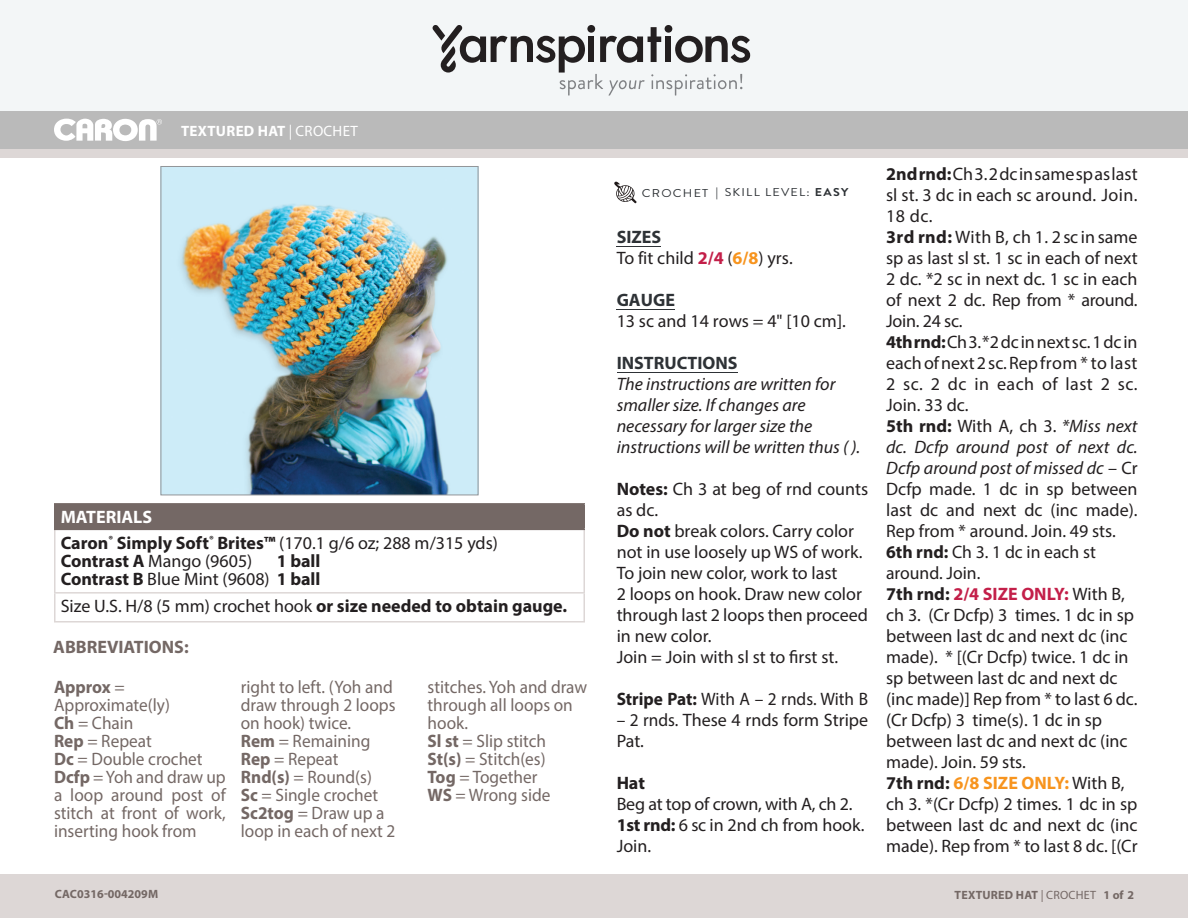
<style>
.page{position:relative;width:1188px;height:918px;background:#fff}
.page>*{position:absolute;margin:0;border:0;box-sizing:border-box;transform-origin:0 0}
.t1{font:18px/21px "Myriad Pro";color:#231f20}
.t2{font:18px/18px "Myriad Pro";color:#746865;scale:.96 1}
.t3{font:italic 18px/21px "Myriad Pro";color:#231f20}
.t4{font:18px/21px "Myriad Pro";color:#231f20;scale:.96 1}
.t5{font:700 18px/18px "Myriad Pro";color:#231f20;text-align:right}
.t6{font:700 18px "Myriad Pro";color:#746865}
.Pattern_Title{font:700 15px "Myriad Pro";letter-spacing:.02em;color:#fff}
.t7{font:700 12px "Myriad Pro";letter-spacing:.02em;color:#746865}
.t8{font:700 12px "Myriad Pro";color:#746865}
.t9{font:11.4px "Brandon Grotesque";letter-spacing:.1em;color:#2c3034;scale:1.1 1}
.s1{font-weight:400}
.s2{font-weight:700;color:#fff}
.s3{font-weight:700}
.s4{font-weight:700;color:#2e3236}
.s5{font-weight:700;color:#c31f49}
.s6{font-weight:700;color:#f7941e}
.s7{font-weight:700;font-style:normal;color:#2e3236}
.s8{font-style:italic}
</style>
<div class="page">
<div style="left:0;top:875px;width:1188px;height:43px;background:#ddd7d6"></div>
<div style="left:0;top:149px;width:1188px;height:9px;background:#ddd7d6"></div>
<div style="left:0;top:111px;width:1188px;height:38px;background:#bababa"></div>
<svg style="left:54px;top:119px;width:108px;height:22px"></svg>
<div style="left:0;top:0;width:1188px;height:111px;background:#f3f6f7"></div>
<svg style="left:433px;top:25px;width:318px;height:71px"></svg>
<hr style="left:0;top:874px;width:1188px;height:1px;background:#ddd7d6">
<div style="left:55px;top:504px;width:529px;height:25px;background:#746865"></div>
<hr style="left:54px;top:530px;width:2px;height:62px;background:#ddd7d6">
<hr style="left:584px;top:530px;width:1px;height:62px;background:#ddd7d6">
<hr style="left:54px;top:592px;width:531px;height:2px;background:#ddd7d6">
<hr style="left:54px;top:594px;width:2px;height:27px;background:#ddd7d6">
<svg style="left:584px;top:594px;width:1px;height:27px"></svg>
<hr style="left:54px;top:621px;width:531px;height:2px;background:#ddd7d6">
<hr style="left:54px;top:503px;width:531px;height:2px;background:#746865">
<hr style="left:54px;top:505px;width:2px;height:24px;background:#746865">
<svg style="left:584px;top:505px;width:1px;height:24px"></svg>
<hr style="left:54px;top:529px;width:531px;height:1px;background:#746865">
<img style="left:163px;top:168px;width:313px;height:325px">
<div style="left:161px;top:166px;width:317px;height:329px;border:1px solid #939598"></div>
<hr style="left:617px;top:246px;width:44px;height:1px;background:#2e3236">
<hr style="left:617px;top:309px;width:58px;height:1px;background:#2e3236">
<hr style="left:617px;top:372px;width:121px;height:1px;background:#2e3236">
<svg style="left:614px;top:182px;width:23px;height:21px"></svg>
<p class="Pattern_Title" style="left:187px;top:121px;width:180px">TEXTURED HAT <span class="s1">| CROCHET</span></p>
<p class="Pattern_Title" style="left:181px;top:121px;width:179px">TEXTURED HAT <span class="s1">| CROCHET</span></p>
<p class="t1" style="left:61px;top:504px;width:439px;line-height:25.5px"><span class="s2">MATERIALS<br></span><span class="s3">Caron</span><sup>®</sup> <span class="s3">Simply Soft</span><sup>®</sup> <span class="s3">Brites™</span> (170.1 g/6 oz; 288 m/315 yds)</p>
<p class="t1" style="left:61px;top:550px;width:193px"><span class="s3">Contrast A</span> Mango (9605)</p>
<p class="t5" style="left:61px;top:551px;width:261px">1 ball<br>Contrast B <span class="s1">Blue Mint (9608)</span> 1 ball</p>
<p class="t1" style="left:61px;top:595px;width:508px">Size U.S. H/8 (5 mm) crochet hook <span class="s3">or size needed to obtain gauge.</span></p>
<p class="t6" style="left:53px;top:635px;width:137px">ABBREVIATIONS:</p>
<p class="t2" style="left:54px;top:677px;width:180px"><span class="s3">Approx</span> =<br>Approximate(ly)<br><span class="s3">Ch</span> = Chain<br><span class="s3">Rep</span> = Repeat<br><span class="s3">Dc</span> = Double crochet<br><span class="s3">Dcfp</span> = Yoh and draw up a loop around post of stitch at front of work, inserting hook from</p>
<p class="t2" style="left:241px;top:677px;width:163px">right to left. (Yoh and draw through 2 loops on hook) twice.<br><span class="s3">Rem</span> = Remaining<br><span class="s3">Rep</span> = Repeat<br><span class="s3">Rnd(s)</span> = Round(s)<br><span class="s3">Sc</span> = Single crochet<br><span class="s3">Sc2tog</span> = Draw up a loop in each of next 2</p>
<p class="t2" style="left:428px;top:677px;width:168px">stitches. Yoh and draw through all loops on hook.<br><span class="s3">Sl st</span> = Slip stitch<br><span class="s3">St(s)</span> = Stitch(es)<br><span class="s3">Tog</span> = Together<br><span class="s3">WS</span> = Wrong side</p>
<p class="t8" style="left:55px;top:886px;width:105px">CAC0316-004209M</p>
<p class="t9" style="left:642px;top:185px;width:189px">CROCHET <span class="s3">|</span> SKILL LEVEL: <span class="s3">EASY</span></p>
<p class="t1" style="left:617px;top:226px;width:178px"><span class="s4">SIZES<br></span>To fit child <span class="s5">2/4</span> (<span class="s6">6/8</span>) yrs.</p>
<p class="t1" style="left:617px;top:289px;width:231px"><span class="s4">GAUGE<br></span>13 sc and 14 rows = 4" [10 cm].</p>
<p class="t3" style="left:617px;top:352px;width:245px"><span class="s7">INSTRUCTIONS<br></span>The instructions are written for smaller size. If changes are necessary for larger size the instructions will be written thus ( ).</p>
<p class="t1" style="left:617px;top:478px;width:253px"><span class="s3">Notes:</span> Ch 3 at beg of rnd counts as dc.<br><span class="s3">Do not</span> break colors. Carry color not in use loosely up WS of work.<br>To join new color, work to last<br>2 loops on hook. Draw new color through last 2 loops then proceed in new color.<br>Join = Join with sl st to first st.</p>
<p class="t4" style="left:617px;top:688px;width:263px"><span class="s3">Stripe Pat:</span> With A – 2 rnds. With B</p>
<p class="t4" style="left:617px;top:709px;width:263px">– 2 rnds. These 4 rnds form Stripe<br>Pat.</p>
<p class="t1" style="left:617px;top:772px;width:249px"><span class="s3">Hat<br></span>Beg at top of crown, with A, ch 2.<br><span class="s3">1st rnd:</span> 6 sc in 2nd ch from hook.<br>Join.</p>
<p class="t1" style="left:886px;top:163px;width:253px"><span class="s3">2nd rnd:</span> Ch 3. 2 dc in same sp as last sl st. 3 dc in each sc around. Join.<br>18 dc.<br><span class="s3">3rd rnd:</span> With B, ch 1. 2 sc in same sp as last sl st. 1 sc in each of next<br>2 dc. *2 sc in next dc. 1 sc in each of next 2 dc. Rep from * around.<br>Join. 24 sc.<br><span class="s3">4th rnd:</span> Ch 3. *2 dc in next sc. 1 dc in each of next 2 sc. Rep from * to last<br>2 sc. 2 dc in each of last 2 sc.<br>Join. 33 dc.<br><span class="s3">5th rnd:</span> With A, ch 3. <span class="s8">*Miss next dc. Dcfp around post of next dc.<br>Dcfp around post of missed dc</span> – Cr<br>Dcfp made. 1 dc in sp between last dc and next dc (inc made).<br>Rep from * around. Join. 49 sts.<br><span class="s3">6th rnd:</span> Ch 3. 1 dc in each st around. Join.<br><span class="s3">7th rnd:</span> <span class="s5">2/4 SIZE ONLY:</span> With B, ch 3. (Cr Dcfp) 3 times. 1 dc in sp between last dc and next dc (inc made). * [(Cr Dcfp) twice. 1 dc in sp between last dc and next dc (inc made)] Rep from * to last 6 dc. (Cr Dcfp) 3 time(s). 1 dc in sp between last dc and next dc (inc made). Join. 59 sts.<br><span class="s3">7th rnd:</span> <span class="s6">6/8 SIZE ONLY:</span> With B, ch 3. *(Cr Dcfp) 2 times. 1 dc in sp between last dc and next dc (inc made). Rep from * to last 8 dc. [(Cr</p>
<p class="t7" style="left:973px;top:883px;width:185px">TEXTURED HAT | <span class="s1">CROCHET</span> 1 of 2</p>
<p class="t7" style="left:955px;top:887px;width:181px">TEXTURED HAT <span class="s1">| CROCHET</span> 1 of 2</p>
</div>
